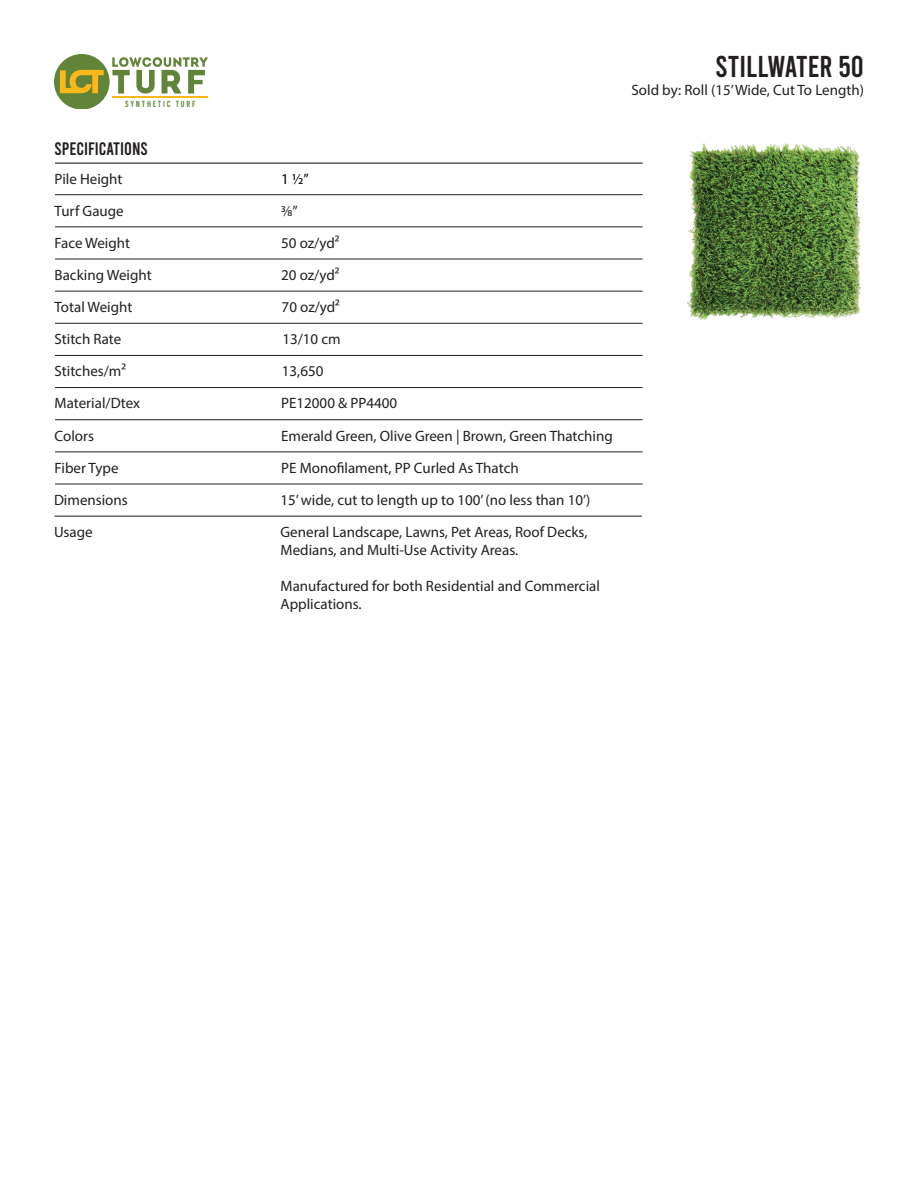
<style>
.page{position:relative;width:918px;height:1188px;background:#fff}
.page>*{position:absolute;margin:0;border:0;box-sizing:border-box;transform-origin:0 0}
.t1{font:30px "Bebas";color:#231f20}
.t2{font:18px "Bebas";color:#231f20}
.t3{font:15px/18px "Myriad Pro";color:#231f20}
.t4{font:15px "Myriad Pro";color:#000}
.t5{font:8.85px "Bebas";letter-spacing:.2em;color:#618439}
</style>
<div class="page">
<svg style="left:54px;top:54px;width:154px;height:55px"></svg>
<hr style="left:55px;top:163px;width:588px;height:1px;background:#231f20">
<hr style="left:55px;top:194px;width:588px;height:1px;background:#231f20">
<hr style="left:55px;top:227px;width:588px;height:1px;background:#231f20">
<hr style="left:55px;top:259px;width:588px;height:1px;background:#231f20">
<hr style="left:55px;top:291px;width:588px;height:1px;background:#231f20">
<hr style="left:55px;top:323px;width:588px;height:1px;background:#231f20">
<hr style="left:55px;top:355px;width:588px;height:1px;background:#231f20">
<hr style="left:55px;top:387px;width:588px;height:1px;background:#231f20">
<hr style="left:55px;top:419px;width:588px;height:1px;background:#231f20">
<hr style="left:55px;top:452px;width:588px;height:1px;background:#231f20">
<hr style="left:55px;top:484px;width:588px;height:1px;background:#231f20">
<hr style="left:54px;top:516px;width:588px;height:1px;background:#231f20">
<img style="left:687px;top:143px;width:174px;height:177px">
<p class="t5" style="left:125px;top:99px;width:72px">SYNTHETIC TURF</p>
<p class="t2" style="left:55px;top:140px;width:95px">SPECIFICATIONS</p>
<p class="t3" style="left:55px;top:170px;width:69px">Pile Height</p>
<p class="t4" style="left:281px;top:170px;width:29px">1 1/2”</p>
<p class="t3" style="left:55px;top:201px;width:71px">Turf Gauge</p>
<p class="t3" style="left:281px;top:201px;width:18px">3/8”</p>
<p class="t3" style="left:55px;top:233px;width:77px">Face Weight</p>
<p class="t3" style="left:281px;top:233px;width:60px">50 oz/yd2</p>
<p class="t3" style="left:55px;top:266px;width:99px">Backing Weight</p>
<p class="t3" style="left:281px;top:266px;width:60px">20 oz/yd2</p>
<p class="t3" style="left:55px;top:298px;width:79px">Total Weight</p>
<p class="t3" style="left:282px;top:298px;width:60px">70 oz/yd2</p>
<p class="t3" style="left:55px;top:330px;width:68px">Stitch Rate</p>
<p class="t3" style="left:282px;top:330px;width:60px">13/10 cm</p>
<p class="t3" style="left:55px;top:362px;width:73px">Stitches/m2</p>
<p class="t3" style="left:282px;top:362px;width:43px">13,650</p>
<p class="t3" style="left:55px;top:394px;width:87px">Material/Dtex</p>
<p class="t3" style="left:281px;top:394px;width:118px">PE12000 &amp; PP4400</p>
<p class="t3" style="left:55px;top:426px;width:41px">Colors</p>
<p class="t3" style="left:281px;top:426px;width:333px">Emerald Green, Olive Green | Brown, Green Thatching</p>
<p class="t3" style="left:55px;top:458px;width:65px">Fiber Type</p>
<p class="t3" style="left:281px;top:458px;width:239px">PE Monofilament, PP Curled As Thatch</p>
<p class="t3" style="left:54px;top:491px;width:75px">Dimensions</p>
<p class="t3" style="left:281px;top:491px;width:311px">15’ wide, cut to length up to 100’ (no less than 10’)</p>
<p class="t3" style="left:54px;top:523px;width:40px">Usage</p>
<p class="t3" style="left:281px;top:523px;width:308px">General Landscape, Lawns, Pet Areas, Roof Decks,<br>Medians, and Multi-Use Activity Areas.</p>
<p class="t3" style="left:281px;top:577px;width:321px">Manufactured for both Residential and Commercial<br>Applications.</p>
<p class="t1" style="left:716px;top:51px;width:150px">STILLWATER 50</p>
<p class="t3" style="left:631px;top:81px;width:234px">Sold by: Roll (15’ Wide, Cut To Length)</p>
</div>
